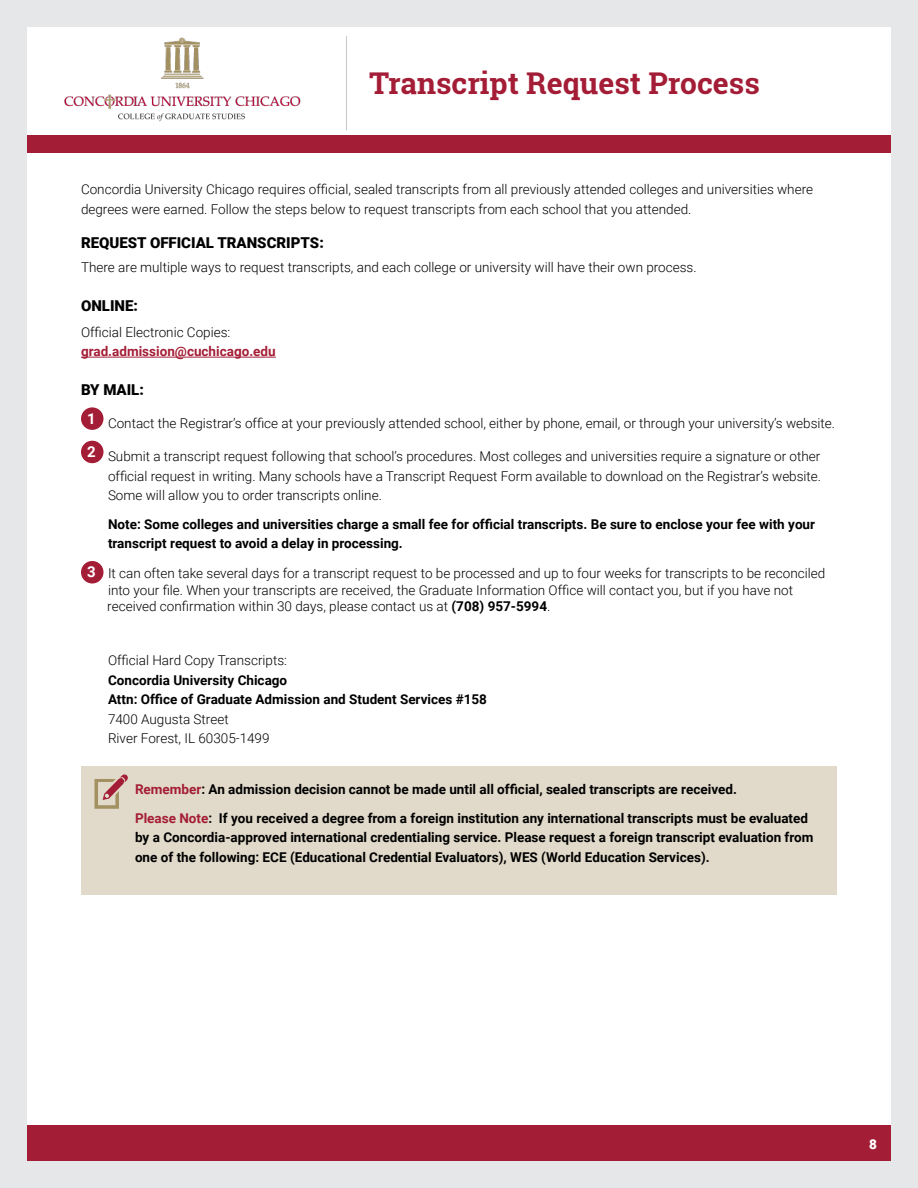
<style>
.page{position:relative;width:918px;height:1188px;background:#fff}
.page>*{position:absolute;margin:0;border:0;box-sizing:border-box;transform-origin:0 0}
.t1{font:700 30px "Roboto Slab";color:#a41d36}
.t2{font:900 15px "Roboto";color:#000}
.t3{font:700 15px "Roboto";color:#fff}
.t4{font:300 13.5px/19.5px "Roboto";color:#000}
.t5{font:700 13.5px/19.5px "Roboto";color:#000}
.t6{font:700 13.5px "Roboto";color:#a41d36}
.t7{font:900 13.5px "Roboto";color:#fff}
.s1{font-weight:700}
.s2{color:#a41d36}
</style>
<div class="page">
<div style="left:27px;top:135px;width:864px;height:18px;background:#a41d36"></div>
<div style="left:27px;top:1125px;width:864px;height:36px;background:#a41d36"></div>
<div style="left:0;top:0;width:918px;height:1188px;border:27px solid #e6e7e8"></div>
<hr style="left:346px;top:36px;width:1px;height:94px;background:#c7c8ca">
<img style="left:64px;top:37px;width:237px;height:85px">
<hr style="left:81px;top:357px;width:195px;height:1px;background:#a41d36">
<div style="left:81px;top:407px;width:23px;height:23px;background:#a41d36;border-radius:50%"></div>
<div style="left:81px;top:441px;width:23px;height:22px;background:#a41d36;border-radius:50%"></div>
<div style="left:81px;top:561px;width:23px;height:23px;background:#a41d36;border-radius:50%"></div>
<div style="left:81px;top:767px;width:756px;height:128px;background:#e1daca"></div>
<svg style="left:94px;top:774px;width:34px;height:35px"></svg>
<h1 class="t1" style="left:369px;top:62px;width:392px">Transcript Request Process</h1>
<p class="t4" style="left:81px;top:179px;width:734px">Concordia University Chicago requires official, sealed transcripts from all previously attended colleges and universities where degrees were earned. Follow the steps below to request transcripts from each school that you attended.</p>
<p class="t2" style="left:81px;top:232px;width:244px">REQUEST OFFICIAL TRANSCRIPTS:</p>
<p class="t4" style="left:81px;top:257px;width:617px">There are multiple ways to request transcripts, and each college or university will have their own process.</p>
<p class="t2" style="left:81px;top:295px;width:58px">ONLINE:</p>
<p class="t4" style="left:81px;top:322px;width:151px">Official Electronic Copies:</p>
<p class="t6" style="left:81px;top:342px;width:196px">grad.admission@cuchicago.edu</p>
<p class="t2" style="left:81px;top:379px;width:64px">BY MAIL:</p>
<p class="t4" style="left:108px;top:413px;width:729px">Contact the Registrar’s office at your previously attended school, either by phone, email, or through your university’s website.</p>
<p class="t4" style="left:108px;top:446px;width:715px;text-align:justify">Submit a transcript request following that school’s procedures. Most colleges and universities require a signature or other official request in writing. Many schools have a Transcript Request Form available to download on the Registrar’s website.<br>Some will allow you to order transcripts online.</p>
<p class="t5" style="left:108px;top:514px;width:709px">Note: Some colleges and universities charge a small fee for official transcripts. Be sure to enclose your fee with your transcript request to avoid a delay in processing.</p>
<p class="t4" style="left:107px;top:565px;width:720px;line-height:16.5px">It can often take several days for a transcript request to be processed and up to four weeks for transcripts to be reconciled into your file. When your transcripts are received, the Graduate Information Office will contact you, but if you have not received confirmation within 30 days, please contact us at <span class="s1">(708) 957-5994</span>.</p>
<p class="t3" style="left:87px;top:408px;width:10px">1</p>
<p class="t3" style="left:87px;top:441px;width:10px">2</p>
<p class="t3" style="left:87px;top:561px;width:10px">3</p>
<p class="t4" style="left:108px;top:650px;width:181px">Official Hard Copy Transcripts:</p>
<p class="t5" style="left:108px;top:670px;width:381px">Concordia University Chicago<br>Attn: Office of Graduate Admission and Student Services #158</p>
<p class="t4" style="left:108px;top:709px;width:163px">7400 Augusta Street<br>River Forest, IL 60305-1499</p>
<p class="t5" style="left:135px;top:775px;width:675px;line-height:28.5px"><span class="s2">Remember</span>: An admission decision cannot be made until all official, sealed transcripts are received.<br><span class="s2">Please Note</span>: If you received a degree from a foreign institution any international transcripts must be evaluated</p>
<p class="t5" style="left:135px;top:827px;width:680px">by a Concordia-approved international credentialing service. Please request a foreign transcript evaluation from one of the following: ECE (Educational Credential Evaluators), WES (World Education Services).</p>
<p class="t7" style="left:869px;top:1134px;width:9px">8</p>
</div>
